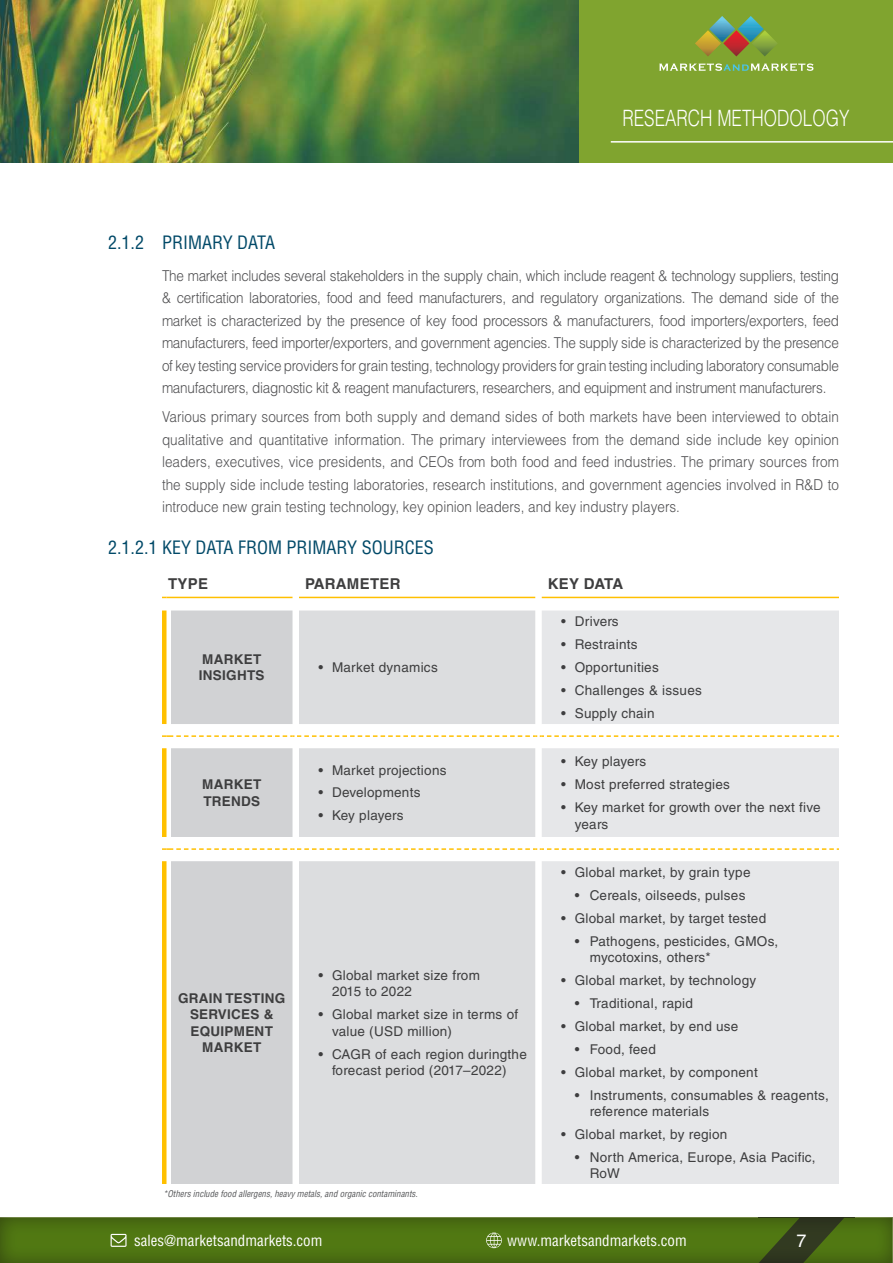
<style>
.page{position:relative;width:893px;height:1263px;background:#fff}
.page>*{position:absolute;margin:0;border:0;box-sizing:border-box;transform-origin:0 0}
.t1{font:300 22.5px "Helvetica LT Std";color:#fff;scale:.76 1}
.t2{font:condensed 18px "Helvetica LT Std";color:#014968}
.t3{font:18px "Helvetica LT Std";color:#fff}
.t4{font:300 15px/22.5px "Helvetica LT Std";letter-spacing:-.01em;color:#505052;text-align:justify;scale:.9 1}
.t5{font:condensed 15px "Helvetica LT Std";color:#fff}
.t6{font:700 15px "Helvetica LT Std";letter-spacing:.02em;color:#3e3e3f}
.t7{font:13.5px/16.2px "Helvetica LT Std";letter-spacing:.02em;color:#3e3e3f}
.t8{font:700 13.5px/16.2px "Helvetica LT Std";letter-spacing:.02em;color:#3e3e3f}
.t9{font:13.5px "Helvetica LT Std";color:#3e3e3f}
.t10{font:italic condensed 9px "Helvetica LT Std";color:#57585a}
.s1{color:#fff}
</style>
<div class="page">
<img style="left:0;top:0;width:580px;height:162px">
<div style="left:580px;top:0;width:313px;height:162px;background:#80a42f"></div>
<hr style="left:611px;top:141px;width:282px;height:2px;background:#fff">
<svg style="left:695px;top:16px;width:82px;height:40px"></svg>
<svg style="left:659px;top:63px;width:154px;height:8px"></svg>
<div style="left:0;top:1216px;width:893px;height:47px;background:#231f20;opacity:.75"></div>
<svg style="left:0;top:1218px;width:892px;height:45px"></svg>
<hr style="left:299px;top:597px;width:236px;height:1px;background:#ffc000">
<hr style="left:542px;top:597px;width:297px;height:1px;background:#ffc000">
<hr style="left:171px;top:597px;width:121px;height:1px;background:#ffc000">
<svg style="left:162px;top:610px;width:677px;height:574px"></svg>
<h1 class="t1" style="left:622px;top:104px;width:300px">RESEARCH METHODOLOGY</h1>
<p class="t2" style="left:108px;top:231px;width:169px">2.1.2 PRIMARY DATA</p>
<p class="t4" style="left:162px;top:264px;width:754px;text-indent:-40px"><span class="s1">•</span> The market includes several stakeholders in the supply chain, which include reagent &amp; technology suppliers, testing &amp; certification laboratories, food and feed manufacturers, and regulatory organizations. The demand side of the market is characterized by the presence of key food processors &amp; manufacturers, food importers/exporters, feed manufacturers, feed importer/exporters, and government agencies. The supply side is characterized by the presence of key testing service providers for grain testing, technology providers for grain testing including laboratory consumable manufacturers, diagnostic kit &amp; reagent manufacturers, researchers, and equipment and instrument manufacturers.</p>
<p class="t4" style="left:162px;top:406px;width:754px;text-indent:-40px"><span class="s1">•</span> Various primary sources from both supply and demand sides of both markets have been interviewed to obtain qualitative and quantitative information. The primary interviewees from the demand side include key opinion leaders, executives, vice presidents, and CEOs from both food and feed industries. The primary sources from the supply side include testing laboratories, research institutions, and government agencies involved in R&amp;D to introduce new grain testing technology, key opinion leaders, and key industry players.</p>
<p class="t2" style="left:108px;top:536px;width:327px">2.1.2.1 KEY DATA FROM PRIMARY SOURCES</p>
<p class="t6" style="left:168px;top:574px;width:42px">TYPE</p>
<p class="t6" style="left:305px;top:574px;width:97px">PARAMETER</p>
<p class="t6" style="left:548px;top:574px;width:77px">KEY DATA</p>
<p class="t8" style="left:199px;top:651px;width:67px">MARKET<br>INSIGHTS</p>
<p class="t7" style="left:318px;top:659px;width:121px">• Market dynamics</p>
<p class="t8" style="left:202px;top:776px;width:61px">MARKET<br>TRENDS</p>
<p class="t7" style="left:318px;top:762px;width:130px">• Market projections</p>
<p class="t7" style="left:318px;top:785px;width:104px">• Developments</p>
<p class="t9" style="left:318px;top:808px;width:86px">• Key players</p>
<p class="t8" style="left:178px;top:990px;width:109px;text-align:center">GRAIN TESTING<br>SERVICES &amp;<br>EQUIPMENT<br>MARKET</p>
<p class="t7" style="left:332px;top:967px;width:149px;text-indent:-14px">• Global market size from<br>2015 to 2022</p>
<p class="t7" style="left:332px;top:1006px;width:188px;text-indent:-14px">• Global market size in terms of value (USD million)</p>
<p class="t7" style="left:318px;top:1046px;width:210px;text-align:center">• CAGR of each region duringthe forecast period (2017–2022)</p>
<p class="t10" style="left:163px;top:1188px;width:256px">*Others include food allergens, heavy metals, and organic contaminants.</p>
<p class="t7" style="left:561px;top:613px;width:59px">• Drivers</p>
<p class="t7" style="left:561px;top:636px;width:78px">• Restraints</p>
<p class="t7" style="left:561px;top:659px;width:99px">• Opportunities</p>
<p class="t7" style="left:561px;top:682px;width:142px">• Challenges &amp; issues</p>
<p class="t7" style="left:561px;top:705px;width:95px">• Supply chain</p>
<p class="t9" style="left:561px;top:754px;width:86px">• Key players</p>
<p class="t7" style="left:561px;top:776px;width:170px">• Most preferred strategies</p>
<p class="t7" style="left:575px;top:799px;width:247px;text-indent:-14px">• Key market for growth over the next five years</p>
<p class="t7" style="left:561px;top:864px;width:191px">• Global market, by grain type</p>
<p class="t7" style="left:575px;top:887px;width:172px">• Cereals, oilseeds, pulses</p>
<p class="t7" style="left:561px;top:910px;width:206px">• Global market, by target tested</p>
<p class="t7" style="left:590px;top:933px;width:190px;text-indent:-15px">• Pathogens, pesticides, GMOs, mycotoxins, others*</p>
<p class="t7" style="left:561px;top:972px;width:197px">• Global market, by technology</p>
<p class="t7" style="left:575px;top:995px;width:120px">• Traditional, rapid</p>
<p class="t7" style="left:561px;top:1018px;width:179px">• Global market, by end use</p>
<p class="t7" style="left:575px;top:1041px;width:83px">• Food, feed</p>
<p class="t7" style="left:561px;top:1064px;width:198px">• Global market, by component</p>
<p class="t7" style="left:590px;top:1087px;width:241px;text-indent:-15px">• Instruments, consumables &amp; reagents, reference materials</p>
<p class="t7" style="left:561px;top:1126px;width:168px">• Global market, by region</p>
<p class="t7" style="left:590px;top:1149px;width:227px;text-indent:-15px">• North America, Europe, Asia Pacific,<br>RoW</p>
<p class="t5" style="left:134px;top:1231px;width:190px">sales@marketsandmarkets.com</p>
<p class="t5" style="left:507px;top:1231px;width:181px">www.marketsandmarkets.com</p>
<p class="t3" style="left:796px;top:1230px;width:12px">7</p>
</div>
